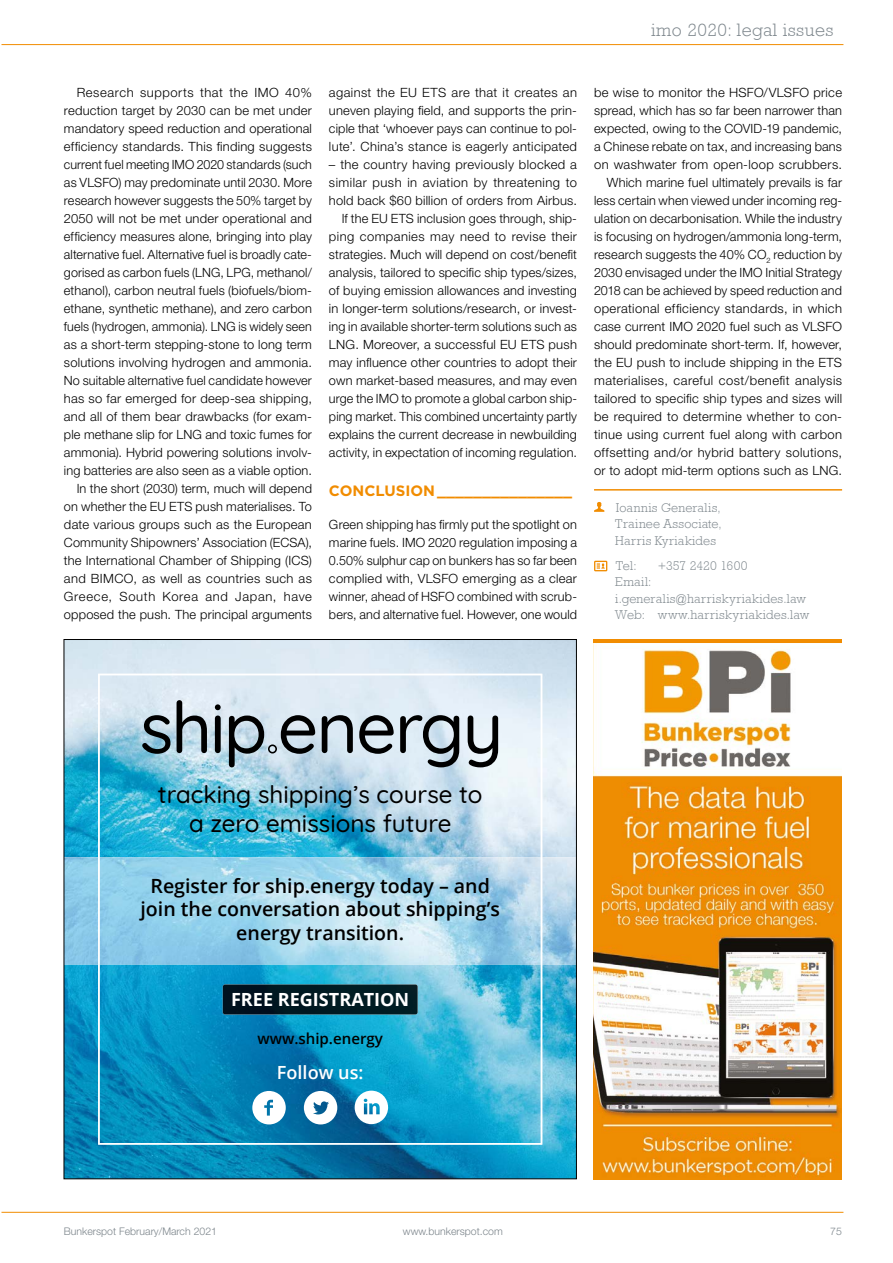
<style>
.page{position:relative;width:893px;height:1263px;background:#fff}
.page>*{position:absolute;margin:0;border:0;box-sizing:border-box;transform-origin:0 0}
.t1{font:300 24.3px/29.2px "Quicksand";color:#000;text-align:center}
.t2{font:600 19.65px/23.5px "Open Sans";color:#000;text-align:center}
.t3{font:700 18.15px "Open Sans";color:#fff}
.t4{font:600 18.15px "Open Sans";color:#fff}
.t5{font:300 18px "Rockwell";letter-spacing:.025em;color:#7d868c}
.t6{font:600 15.15px "Open Sans";color:#000}
.t7{font:700 15px "Gotham";color:#f18c00}
.t8{font:300 12.75px/18px "Helvetica Neue LT Std";letter-spacing:.015em;color:#000;text-align:right}
.t9{font:300 12.75px/16.5px "Rockwell";letter-spacing:.02em;color:#7d868c;text-align:justify}
.t10{font:300 10.5px "Helvetica Neue LT Std";color:#7d868c}
</style>
<div class="page">
<img style="left:66px;top:641px;width:509px;height:536px">
<svg style="left:98px;top:674px;width:444px;height:470px;background:#5fb8d8"></svg>
<img style="left:66px;top:857px;width:509px;height:107px">
<hr style="left:541px;top:857px;width:1px;height:107px;background:#fff">
<hr style="left:98px;top:857px;width:2px;height:107px;background:#fff">
<svg style="left:142px;top:715px;width:28px;height:39px"></svg>
<svg style="left:177px;top:700px;width:30px;height:53px;background:#88939b"></svg>
<svg style="left:322px;top:715px;width:31px;height:38px"></svg>
<svg style="left:359px;top:715px;width:35px;height:39px"></svg>
<svg style="left:400px;top:715px;width:59px;height:52px;background:#8b959c"></svg>
<svg style="left:468px;top:715px;width:30px;height:52px;background:#858a8e"></svg>
<svg style="left:229px;top:715px;width:86px;height:52px;background:#8e9ca5"></svg>
<svg style="left:215px;top:704px;width:6px;height:49px"></svg>
<svg style="left:252px;top:1091px;width:34px;height:33px"></svg>
<svg style="left:304px;top:1091px;width:33px;height:33px"></svg>
<svg style="left:355px;top:1091px;width:33px;height:33px"></svg>
<img style="left:223px;top:984px;width:195px;height:30px">
<img style="left:594px;top:643px;width:247px;height:536px">
<hr style="left:594px;top:639px;width:248px;height:4px;background:#f18c00">
<hr style="left:594px;top:489px;width:248px;height:2px;background:#f18c00">
<svg style="left:594px;top:502px;width:10px;height:10px"></svg>
<svg style="left:594px;top:561px;width:13px;height:10px"></svg>
<hr style="left:2px;top:44px;width:841px;height:1px;background:#f18c00">
<hr style="left:2px;top:1212px;width:841px;height:1px;background:#f18c00">
<h3 class="t5" style="left:651px;top:20px;width:184px">imo 2020: legal issues</h3>
<p class="t8" style="left:64px;top:83px;width:250px">Research supports that the IMO 40% reduction target by 2030 can be met under mandatory speed reduction and operational efficiency standards. This finding suggests current fuel meeting IMO 2020 standards (such as VLSFO) may predominate until 2030. More research however suggests the 50% target by 2050 will not be met under operational and efficiency measures alone, bringing into play alternative fuel. Alternative fuel is broadly cate&shy;gorised as carbon fuels (LNG, LPG, methanol/ ethanol), carbon neutral fuels (biofuels/biom&shy;ethane, synthetic methane), and zero carbon fuels (hydrogen, ammonia). LNG is widely seen as a short-term stepping-stone to long term solutions involving hydrogen and ammonia.<br>No suitable alternative fuel candidate however has so far emerged for deep-sea shipping, and all of them bear drawbacks (for exam&shy;ple methane slip for LNG and toxic fumes for ammonia). Hybrid powering solutions involv&shy;ing batteries are also seen as a viable option.<br>In the short (2030) term, much will depend on whether the EU ETS push materialises. To date various groups such as the European Community Shipowners’ Association (ECSA), the International Chamber of Shipping (ICS) and BIMCO, as well as countries such as Greece, South Korea and Japan, have opposed the push. The principal arguments</p>
<p class="t8" style="left:329px;top:83px;width:250px;text-align:justify">against the EU ETS are that it creates an uneven playing field, and supports the prin&shy;ciple that ‘whoever pays can continue to pol&shy;lute’. China’s stance is eagerly anticipated</p>
<p class="t8" style="left:329px;top:155px;width:250px">– the country having previously blocked a similar push in aviation by threatening to hold back $60 billion of orders from Airbus.<br>If the EU ETS inclusion goes through, ship&shy;ping companies may need to revise their strategies. Much will depend on cost/benefit analysis, tailored to specific ship types/sizes, of buying emission allowances and investing in longer-term solutions/research, or invest&shy;ing in available shorter-term solutions such as LNG. Moreover, a successful EU ETS push may influence other countries to adopt their own market-based measures, and may even urge the IMO to promote a global carbon ship&shy;ping market. This combined uncertainty partly explains the current decrease in newbuilding activity, in expectation of incoming regulation.</p>
<p class="t7" style="left:329px;top:481px;width:244px">CONCLUSION_______________</p>
<p class="t8" style="left:329px;top:515px;width:250px;text-align:justify">Green shipping has firmly put the spotlight on marine fuels. IMO 2020 regulation imposing a 0.50% sulphur cap on bunkers has so far been complied with, VLSFO emerging as a clear winner, ahead of HSFO combined with scrub&shy;bers, and alternative fuel. However, one would</p>
<p class="t8" style="left:594px;top:83px;width:250px">be wise to monitor the HSFO/VLSFO price spread, which has so far been narrower than expected, owing to the COVID-19 pandemic, a Chinese rebate on tax, and increasing bans on washwater from open-loop scrubbers.<br>Which marine fuel ultimately prevails is far less certain when viewed under incoming reg&shy;ulation on decarbonisation. While the industry is focusing on hydrogen/ammonia long-term, research suggests the 40% CO<sub>2</sub> reduction by 2030 envisaged under the IMO Initial Strategy 2018 can be achieved by speed reduction and operational efficiency standards, in which case current IMO 2020 fuel such as VLSFO should predominate short-term. If, however, the EU push to include shipping in the ETS materialises, careful cost/benefit analysis tailored to specific ship types and sizes will be required to determine whether to con&shy;tinue using current fuel along with carbon offsetting and/or hybrid battery solutions, or to adopt mid-term options such as LNG.</p>
<p class="t9" style="left:615px;top:499px;width:108px">Ioannis Generalis, Trainee Associate, Harris Kyriakides</p>
<p class="t9" style="left:616px;top:557px;width:22px">Tel:</p>
<p class="t9" style="left:658px;top:557px;width:91px">+357 2420 1600</p>
<p class="t9" style="left:615px;top:574px;width:196px;text-align:left">Email: i.generalis@harriskyriakides.law<br>Web: www.harriskyriakides.law</p>
<h1 class="t1" style="left:158px;top:777px;width:326px">tracking shipping’s course to a zero emissions future</h1>
<h2 class="t2" style="left:140px;top:873px;width:361px">Register for ship.energy today – and join the conversation about shipping’s energy transition.</h2>
<h3 class="t3" style="left:231px;top:987px;width:180px">FREE REGISTRATION</h3>
<p class="t6" style="left:257px;top:1028px;width:127px">www.ship.energy</p>
<h3 class="t4" style="left:277px;top:1060px;width:88px">Follow us:</h3>
<p class="t10" style="left:64px;top:1225px;width:155px">Bunkerspot February/March 2021</p>
<p class="t10" style="left:403px;top:1225px;width:101px">www.bunkerspot.com</p>
<p class="t10" style="left:830px;top:1225px;width:13px">75</p>
</div>
